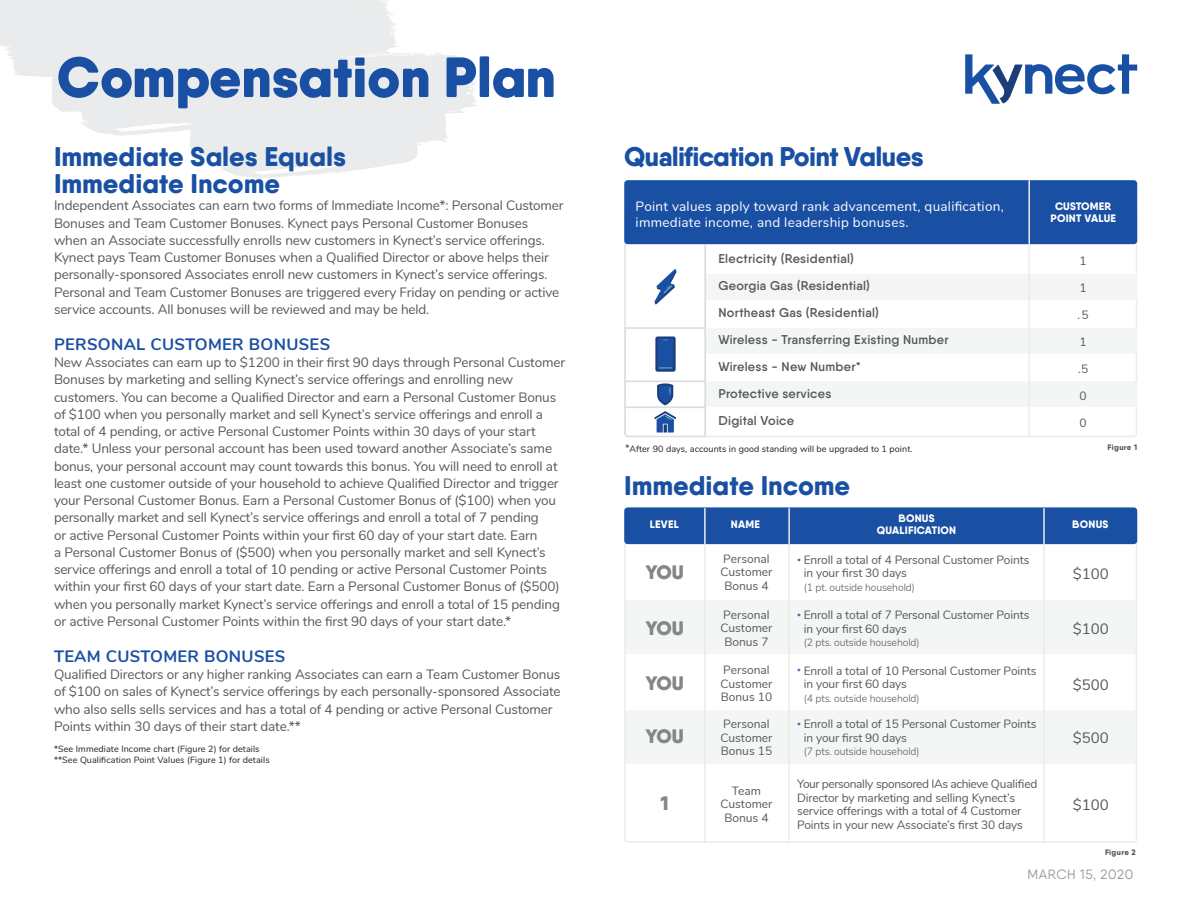
<style>
.page{position:relative;width:1188px;height:918px;background:#fff}
.page>*{position:absolute;margin:0;border:0;box-sizing:border-box;transform-origin:0 0}
.t1{font:900 56.55px "Qanelas Soft";color:#1a50a3}
.t2{font:800 27px "Qanelas Soft";color:#1a50a3}
.t3{font:800 27px "Qanelas Soft";letter-spacing:-.025em;color:#1a50a3}
.t4{font:900 19.5px "Qanelas Soft";letter-spacing:-.04em;color:#848689}
.t5{font:700 16.5px "Nunito";letter-spacing:.02em;color:#1a50a3}
.t6{font:15px "Nunito";color:#57585a}
.t7{font:13.5px/17.2px "Nunito";letter-spacing:-.01em;color:#57585a}
.t8{font:13.5px/16.2px "Nunito";letter-spacing:.02em;color:#fff}
.t9{font:13.5px "Qanelas Soft";letter-spacing:.04em;color:#939598}
.t10{font:600 12.75px "Qanelas Soft";letter-spacing:.02em;color:#57585a}
.t11{font:12px/13.5px "Nunito";letter-spacing:-.01em;color:#57585a}
.t12{font:800 10.8px "Qanelas Soft";letter-spacing:.02em;color:#fff}
.t13{font:300 10.5px "Nunito";letter-spacing:-.01em;color:#57585a}
.t14{font:9px "Nunito";letter-spacing:.01em;color:#231f20}
.t15{font:800 7.8px "Qanelas Soft";letter-spacing:.04em;color:#57585a}
</style>
<div class="page">
<div style="left:624px;top:240px;width:82px;height:89px;background:#fff;border:2px solid #dcdddf"></div>
<svg style="left:0;top:0;width:132px;height:136px;fill:#eaebec"></svg>
<svg style="left:132px;top:0;width:345px;height:179px;fill:#eaebec"></svg>
<div style="left:705px;top:274px;width:431px;height:26px;background:#f4f5f5"></div>
<div style="left:705px;top:328px;width:431px;height:26px;background:#f4f5f5"></div>
<div style="left:705px;top:381px;width:431px;height:26px;background:#f4f5f5"></div>
<div style="left:624px;top:180px;width:513px;height:64px;background:#1a50a3;border-radius:4px"></div>
<hr style="left:1028px;top:180px;width:2px;height:257px;background:#eaebec">
<div style="left:625px;top:711px;width:511px;height:53px;background:#f4f5f5"></div>
<div style="left:625px;top:600px;width:511px;height:54px;background:#f4f5f5"></div>
<div style="left:624px;top:507px;width:513px;height:37px;background:#1a50a3;border-radius:4px"></div>
<hr style="left:704px;top:508px;width:2px;height:335px;background:#eaebec">
<hr style="left:788px;top:508px;width:2px;height:335px;background:#eaebec">
<hr style="left:1043px;top:508px;width:2px;height:335px;background:#eaebec">
<div style="left:624px;top:327px;width:82px;height:55px;background:#fff;border:2px solid #dcdddf"></div>
<svg style="left:624px;top:381px;width:81px;height:2px"></svg>
<hr style="left:705px;top:244px;width:1px;height:193px;background:#dcdddf">
<svg style="left:654px;top:269px;width:23px;height:36px"></svg>
<svg style="left:655px;top:337px;width:21px;height:35px"></svg>
<div style="left:658px;top:338px;width:15px;height:32px;background:#1a50a3"></div>
<svg style="left:659px;top:368px;width:13px;height:1px"></svg>
<svg style="left:965px;top:54px;width:172px;height:50px"></svg>
<svg style="left:624px;top:383px;width:83px;height:55px"></svg>
<p class="t1" style="left:57px;top:41px;width:500px">Compensation Plan</p>
<p class="t2" style="left:54px;top:139px;width:294px">Immediate Sales Equals</p>
<p class="t2" style="left:54px;top:166px;width:228px">Immediate Income</p>
<p class="t7" style="left:54px;top:196px;width:511px">Independent Associates can earn two forms of Immediate Income*: Personal Customer Bonuses and Team Customer Bonuses. Kynect pays Personal Customer Bonuses when an Associate successfully enrolls new customers in Kynect’s service offerings.<br>Kynect pays Team Customer Bonuses when a Qualified Director or above helps their personally-sponsored Associates enroll new customers in Kynect’s service offerings.<br>Personal and Team Customer Bonuses are triggered every Friday on pending or active service accounts. All bonuses will be reviewed and may be held.</p>
<p class="t5" style="left:54px;top:332px;width:278px">PERSONAL CUSTOMER BONUSES</p>
<p class="t7" style="left:54px;top:353px;width:513px">New Associates can earn up to $1200 in their first 90 days through Personal Customer Bonuses by marketing and selling Kynect’s service offerings and enrolling new customers. You can become a Qualified Director and earn a Personal Customer Bonus of $100 when you personally market and sell Kynect’s service offerings and enroll a total of 4 pending, or active Personal Customer Points within 30 days of your start date.* Unless your personal account has been used toward another Associate’s same bonus, your personal account may count towards this bonus. You will need to enroll at least one customer outside of your household to achieve Qualified Director and trigger your Personal Customer Bonus. Earn a Personal Customer Bonus of ($100) when you personally market and sell Kynect’s service offerings and enroll a total of 7 pending<br>or active Personal Customer Points within your first 60 day of your start date. Earn<br>a Personal Customer Bonus of ($500) when you personally market and sell Kynect’s service offerings and enroll a total of 10 pending or active Personal Customer Points within your first 60 days of your start date. Earn a Personal Customer Bonus of ($500) when you personally market Kynect’s service offerings and enroll a total of 15 pending or active Personal Customer Points within the first 90 days of your start date.*</p>
<p class="t5" style="left:54px;top:644px;width:233px">TEAM CUSTOMER BONUSES</p>
<p class="t7" style="left:54px;top:665px;width:508px">Qualified Directors or any higher ranking Associates can earn a Team Customer Bonus of $100 on sales of Kynect’s service offerings by each personally-sponsored Associate who also sells sells services and has a total of 4 pending or active Personal Customer Points within 30 days of their start date.**</p>
<p class="t14" style="left:54px;top:743px;width:207px">*See Immediate Income chart (Figure 2) for details</p>
<p class="t14" style="left:54px;top:754px;width:217px">**See Qualification Point Values (Figure 1) for details</p>
<p class="t3" style="left:624px;top:139px;width:301px">Qualification Point Values</p>
<p class="t8" style="left:636px;top:197px;width:370px">Point values apply toward rank advancement, qualification, immediate income, and leadership bonuses.</p>
<p class="t10" style="left:718px;top:250px;width:137px">Electricity (Residential)</p>
<p class="t10" style="left:718px;top:277px;width:153px">Georgia Gas (Residential)</p>
<p class="t10" style="left:718px;top:304px;width:162px">Northeast Gas (Residential)</p>
<p class="t10" style="left:718px;top:331px;width:232px">Wireless - Transferring Existing Number</p>
<p class="t10" style="left:718px;top:358px;width:144px">Wireless - New Number*</p>
<p class="t10" style="left:718px;top:385px;width:114px">Protective services</p>
<p class="t10" style="left:718px;top:412px;width:77px">Digital Voice</p>
<p class="t14" style="left:625px;top:443px;width:289px">*After 90 days, accounts in good standing will be upgraded to 1 point.</p>
<p class="t2" style="left:624px;top:468px;width:228px">Immediate Income</p>
<p class="t12" style="left:1055px;top:200px;width:58px">CUSTOMER</p>
<p class="t12" style="left:1050px;top:212px;width:67px">POINT VALUE</p>
<p class="t11" style="left:1080px;top:253px;width:9px">1</p>
<p class="t11" style="left:1080px;top:280px;width:9px">1</p>
<p class="t11" style="left:1078px;top:307px;width:13px">.5</p>
<p class="t11" style="left:1080px;top:334px;width:9px">1</p>
<p class="t11" style="left:1078px;top:361px;width:11px">.5</p>
<p class="t11" style="left:1080px;top:388px;width:9px">0</p>
<p class="t11" style="left:1080px;top:415px;width:9px">0</p>
<p class="t15" style="left:1108px;top:442px;width:31px">Figure 1</p>
<p class="t12" style="left:650px;top:518px;width:30px">LEVEL</p>
<p class="t12" style="left:899px;top:512px;width:38px">BONUS</p>
<p class="t12" style="left:877px;top:524px;width:81px">QUALIFICATION</p>
<p class="t12" style="left:731px;top:518px;width:31px">NAME</p>
<p class="t12" style="left:1072px;top:518px;width:38px">BONUS</p>
<p class="t4" style="left:646px;top:560px;width:40px">YOU</p>
<p class="t4" style="left:646px;top:615px;width:40px">YOU</p>
<p class="t11" style="left:723px;top:551px;width:48px">Personal</p>
<p class="t11" style="left:721px;top:565px;width:53px">Customer</p>
<p class="t11" style="left:724px;top:578px;width:46px">Bonus 4</p>
<p class="t11" style="left:723px;top:607px;width:48px">Personal</p>
<p class="t11" style="left:721px;top:621px;width:53px">Customer</p>
<p class="t11" style="left:724px;top:634px;width:46px">Bonus 7</p>
<p class="t11" style="left:804px;top:552px;width:227px;text-indent:-7px"><sup>•</sup> Enroll a total of 4 Personal Customer Points in your first 30 days</p>
<p class="t13" style="left:804px;top:579px;width:113px">(1 pt. outside household)</p>
<p class="t11" style="left:804px;top:608px;width:227px;text-indent:-7px"><sup>•</sup> Enroll a total of 7 Personal Customer Points in your first 60 days</p>
<p class="t13" style="left:804px;top:635px;width:117px">(2 pts. outside household)</p>
<p class="t6" style="left:1073px;top:563px;width:37px">$100</p>
<p class="t6" style="left:1073px;top:618px;width:37px">$100</p>
<p class="t4" style="left:646px;top:670px;width:40px">YOU</p>
<p class="t11" style="left:723px;top:663px;width:48px">Personal</p>
<p class="t11" style="left:721px;top:676px;width:53px">Customer</p>
<p class="t11" style="left:721px;top:690px;width:53px">Bonus 10</p>
<p class="t11" style="left:804px;top:663px;width:234px;text-indent:-7px"><sup>•</sup> Enroll a total of 10 Personal Customer Points in your first 60 days</p>
<p class="t13" style="left:804px;top:690px;width:117px">(4 pts. outside household)</p>
<p class="t6" style="left:1073px;top:673px;width:37px">$500</p>
<p class="t4" style="left:646px;top:724px;width:40px">YOU</p>
<p class="t11" style="left:723px;top:716px;width:48px">Personal</p>
<p class="t11" style="left:721px;top:730px;width:53px">Customer</p>
<p class="t11" style="left:721px;top:743px;width:53px">Bonus 15</p>
<p class="t11" style="left:804px;top:717px;width:234px;text-indent:-7px"><sup>•</sup> Enroll a total of 15 Personal Customer Points in your first 90 days</p>
<p class="t13" style="left:804px;top:744px;width:117px">(7 pts. outside household)</p>
<p class="t6" style="left:1073px;top:727px;width:37px">$500</p>
<p class="t4" style="left:661px;top:791px;width:9px">1</p>
<p class="t11" style="left:732px;top:783px;width:31px">Team</p>
<p class="t11" style="left:721px;top:797px;width:53px">Customer</p>
<p class="t11" style="left:724px;top:810px;width:46px">Bonus 4</p>
<p class="t11" style="left:797px;top:777px;width:242px">Your personally sponsored IAs achieve Qualified Director by marketing and selling Kynect’s service offerings with a total of 4 Customer Points in your new Associate’s first 30 days</p>
<p class="t9" style="left:1027px;top:866px;width:107px">MARCH 15, 2020</p>
<p class="t6" style="left:1073px;top:794px;width:37px">$100</p>
<p class="t15" style="left:1105px;top:847px;width:32px">Figure 2</p>
</div>
